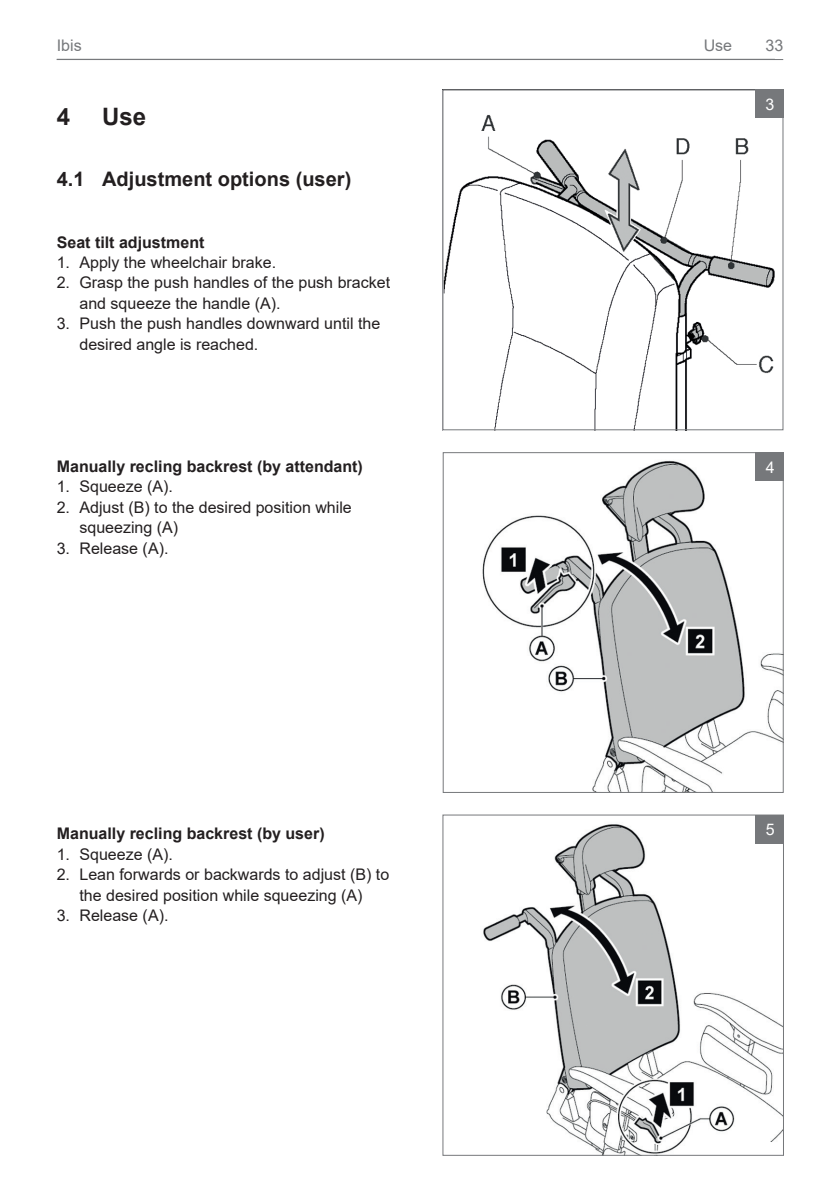
<style>
.page{position:relative;width:840px;height:1191px;background:#fff}
.page>*{position:absolute;margin:0;border:0;box-sizing:border-box;transform-origin:0 0}
.t1{font:700 24px "Arial";color:#231f20}
.t2{font:700 20px "Arial";color:#231f20}
.t3{font:16px/20.4px "Arial";color:#231f20}
.Sub-paragraph_EN{font:700 16px "Arial";color:#231f20}
.Text{font:16px "Arial";color:#76787b}
.t4{font:16px "Arial";color:#fff}
</style>
<div class="page">
<hr style="left:57px;top:59px;width:725px;height:1px;background:#76787b">
<img style="left:444px;top:115px;width:331px;height:313px">
<div style="left:442px;top:90px;width:340px;height:340px;border:1px solid #76787b"></div>
<div style="left:754px;top:90px;width:28px;height:28px;background:#76787b"></div>
<img style="left:482px;top:460px;width:299px;height:330px">
<div style="left:442px;top:452px;width:341px;height:340px;border:1px solid #76787b"></div>
<img style="left:483px;top:824px;width:298px;height:329px">
<div style="left:754px;top:452px;width:29px;height:29px;background:#76787b"></div>
<div style="left:754px;top:815px;width:29px;height:28px;background:#76787b"></div>
<p class="Text" style="left:57px;top:34px;width:26px">Ibis</p>
<p class="Text" style="left:765px;top:34px;width:19px">33</p>
<p class="Text" style="left:703px;top:35px;width:30px">Use</p>
<p class="t1" style="left:57px;top:100px;width:15px">4</p>
<p class="t1" style="left:102px;top:100px;width:46px">Use</p>
<p class="t2" style="left:57px;top:165px;width:296px">4.1 Adjustment options (user)</p>
<p class="Sub-paragraph_EN" style="left:57px;top:231px;width:149px">Seat tilt adjustment</p>
<p class="t3" style="left:57px;top:252px;width:221px">1. Apply the wheelchair brake.</p>
<p class="t3" style="left:79px;top:272px;width:312px;text-indent:-23px">2. Grasp the push handles of the push bracket and squeeze the handle (A).</p>
<p class="t3" style="left:79px;top:313px;width:302px;text-indent:-23px">3. Push the push handles downward until the desired angle is reached.</p>
<p class="Sub-paragraph_EN" style="left:57px;top:455px;width:307px">Manually recling backrest (by attendant)</p>
<p class="t3" style="left:57px;top:476px;width:118px">1. Squeeze (A).</p>
<p class="t3" style="left:79px;top:497px;width:274px;text-indent:-23px">2. Adjust (B) to the desired position while squeezing (A)</p>
<p class="t3" style="left:57px;top:538px;width:113px">3. Release (A).</p>
<p class="Sub-paragraph_EN" style="left:57px;top:822px;width:269px">Manually recling backrest (by user)</p>
<p class="t3" style="left:57px;top:844px;width:118px">1. Squeeze (A).</p>
<p class="t3" style="left:57px;top:864px;width:334px;text-align:center">2. Lean forwards or backwards to adjust (B) to the desired position while squeezing (A)</p>
<p class="t3" style="left:57px;top:905px;width:113px">3. Release (A).</p>
<p class="t4" style="left:765px;top:93px;width:10px">3</p>
<p class="t4" style="left:765px;top:456px;width:10px">4</p>
<p class="t4" style="left:765px;top:818px;width:10px">5</p>
</div>
